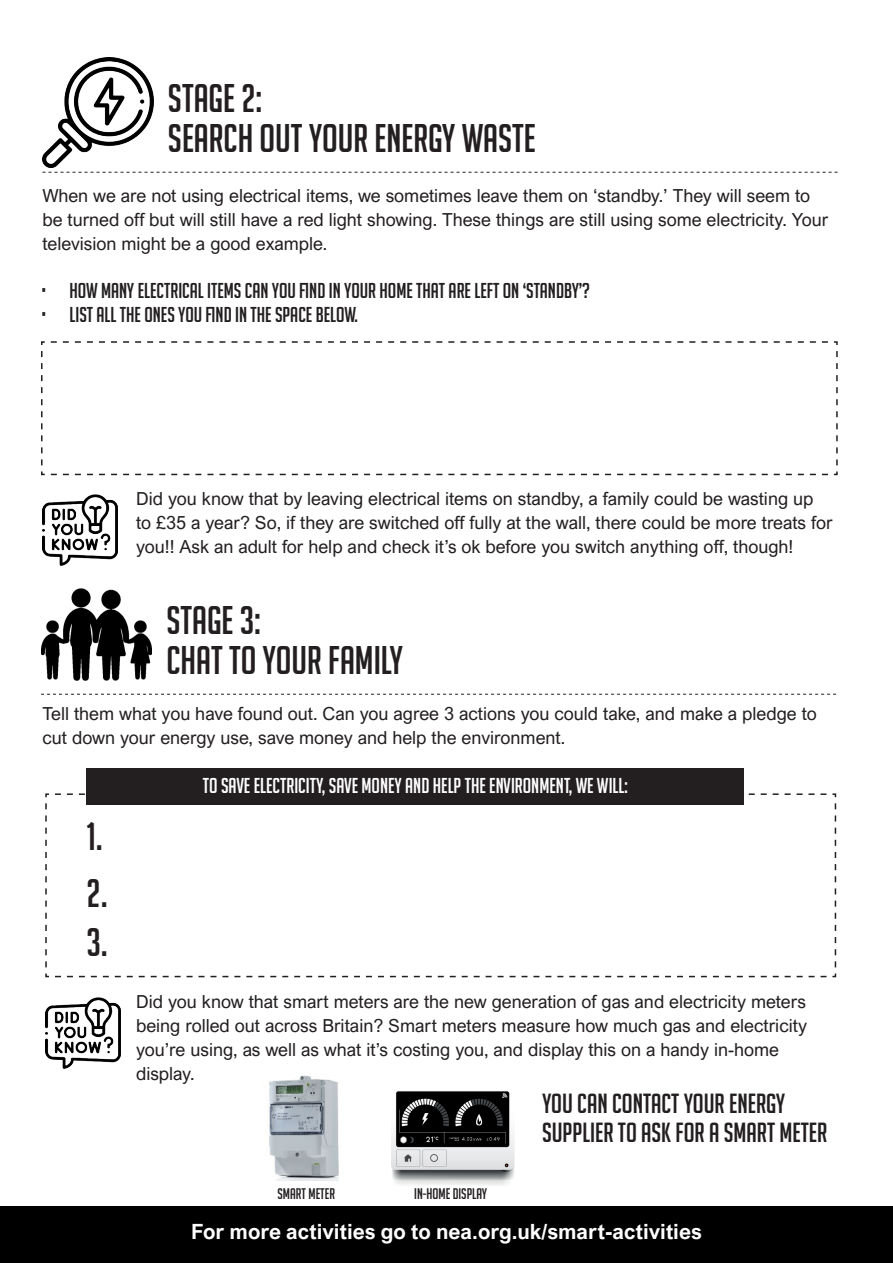
<style>
.page{position:relative;width:893px;height:1263px;background:#fff}
.page>*{position:absolute;margin:0;border:0;box-sizing:border-box;transform-origin:0 0}
.t1{font:39px/40.5px "Big Noodle Titling";color:#231f20}
.t2{font:27px/28.5px "Big Noodle Titling";color:#231f20}
.t3{font:21px "Big Noodle Titling";color:#231f20}
.t4{font:21px "Big Noodle Titling";color:#fff}
.t5{font:700 21px "Arial Nova";color:#fff}
.t6{font:18px/24px "Arial Nova";color:#231f20}
.t7{font:15px "Big Noodle Titling";color:#231f20}
</style>
<div class="page">
<img style="left:43px;top:57px;width:110px;height:111px">
<svg style="left:43px;top:172px;width:795px;height:1px"></svg>
<svg style="left:41px;top:341px;width:797px;height:135px"></svg>
<img style="left:41px;top:588px;width:111px;height:93px">
<svg style="left:41px;top:694px;width:795px;height:1px"></svg>
<svg style="left:45px;top:793px;width:792px;height:185px"></svg>
<div style="left:87px;top:769px;width:657px;height:36px;background:#231f20"></div>
<img style="left:43px;top:494px;width:74px;height:72px">
<img style="left:45px;top:997px;width:75px;height:72px">
<img style="left:391px;top:1091px;width:123px;height:94px">
<img style="left:269px;top:1075px;width:70px;height:105px">
<div style="left:0;top:1206px;width:893px;height:57px;background:#000001"></div>
<h1 class="t1" style="left:168px;top:78px;width:369px">STAGE 2:<br>SEARCH OUT YOUR ENERGY WASTE</h1>
<p class="t6" style="left:43px;top:184px;width:787px">When we are not using electrical items, we sometimes leave them on ‘standby.’ They will seem to be turned off but will still have a red light showing. These things are still using some electricity. Your television might be a good example.</p>
<p class="t3" style="left:43px;top:280px;width:549px">• HOW MANY ELECTRICAL ITEMS CAN YOU FIND IN YOUR HOME THAT ARE LEFT ON ‘STANDBY’?</p>
<p class="t3" style="left:43px;top:304px;width:317px">• LIST ALL THE ONES YOU FIND IN THE SPACE BELOW.</p>
<p class="t6" style="left:136px;top:487px;width:698px">Did you know that by leaving electrical items on standby, a family could be wasting up to £35 a year? So, if they are switched off fully at the wall, there could be more treats for you!! Ask an adult for help and check it’s ok before you switch anything off, though!</p>
<h1 class="t1" style="left:166px;top:600px;width:238px">STAGE 3:<br>CHAT TO YOUR FAMILY</h1>
<p class="t6" style="left:43px;top:702px;width:776px">Tell them what you have found out. Can you agree 3 actions you could take, and make a pledge to cut down your energy use, save money and help the environment.</p>
<p class="t4" style="left:203px;top:774px;width:426px">TO SAVE ELECTRICITY, SAVE MONEY AND HELP THE ENVIRONMENT, WE WILL:</p>
<h1 class="t1" style="left:87px;top:808px;width:22px;line-height:56.8px">1.<br>2.</h1>
<h1 class="t1" style="left:87px;top:922px;width:22px">3.</h1>
<p class="t6" style="left:136px;top:989px;width:673px">Did you know that smart meters are the new generation of gas and electricity meters being rolled out across Britain? Smart meters measure how much gas and electricity you’re using, as well as what it’s costing you, and display this on a handy in-home display.</p>
<h2 class="t2" style="left:542px;top:1089px;width:287px">YOU CAN CONTACT YOUR ENERGY<br>SUPPLIER TO ASK FOR A SMART METER</h2>
<p class="t7" style="left:278px;top:1185px;width:59px">SMART METER</p>
<p class="t7" style="left:414px;top:1185px;width:74px">IN-HOME DISPLAY</p>
<p class="t5" style="left:191px;top:1219px;width:512px">For more activities go to nea.org.uk/smart-activities</p>
</div>
